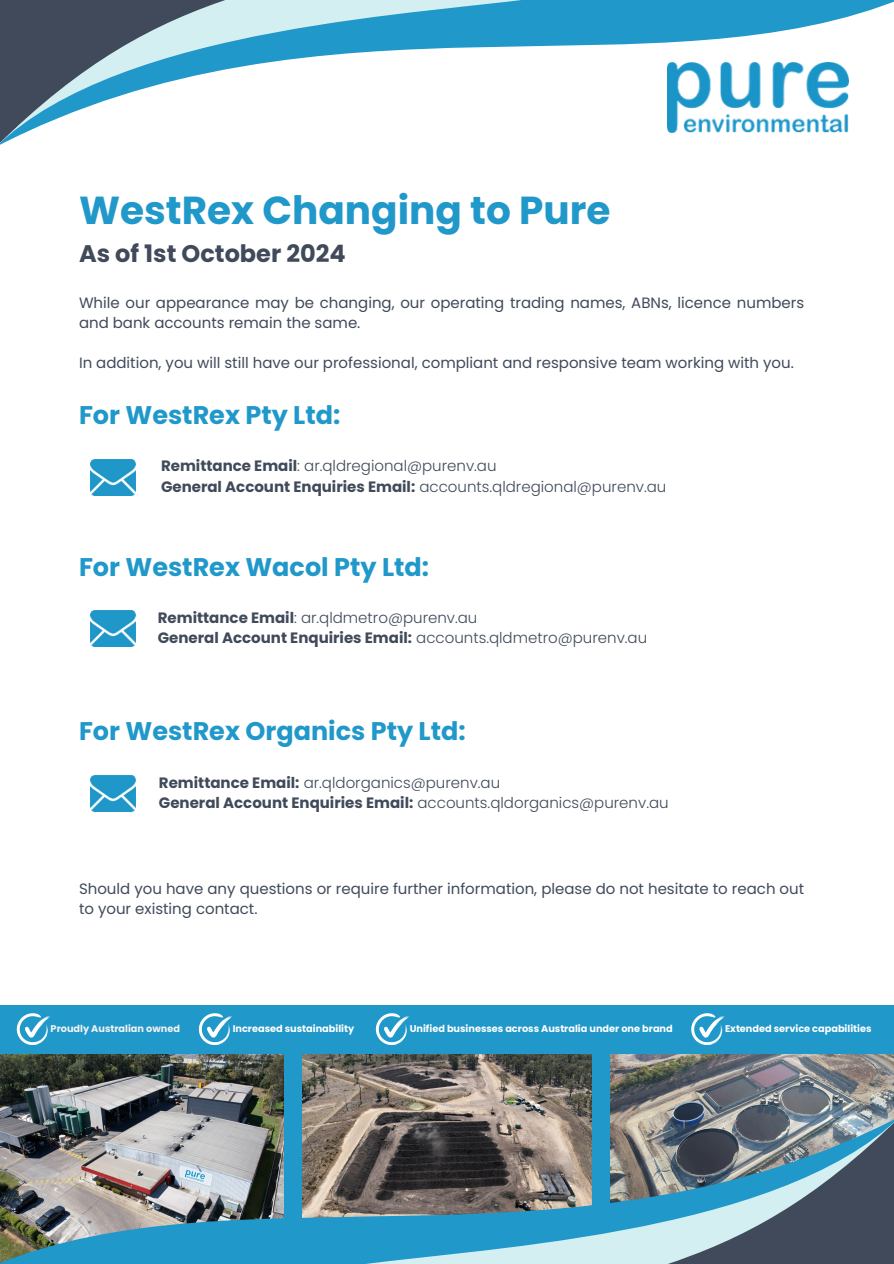
<style>
.page{position:relative;width:894px;height:1264px;background:#fff}
.page>*{position:absolute;margin:0;border:0;box-sizing:border-box;transform-origin:0 0}
.t1{font:700 39px "Poppins";color:#2098ca}
.t2{font:700 25.5px "Poppins";color:#2098ca}
.t3{font:700 24px "Poppins";color:#404a5a}
.t4{font:15px/20.2px "Poppins";color:#404a5a}
.t5{font:300 15px/20.1px "Poppins";color:#404a5a}
.t6{font:700 9.75px "Poppins";color:#fff}
.t7{font:700 9.75px "Poppins";color:#f2f2f2}
.s1{font-weight:700}
</style>
<div class="page">
<svg style="left:546px;top:0;width:347px;height:133px"></svg>
<svg style="left:235px;top:0;width:311px;height:68px;fill:#2098ca"></svg>
<svg style="left:0;top:0;width:235px;height:145px"></svg>
<img style="left:0;top:1053px;width:284px;height:63px">
<img style="left:301px;top:1053px;width:291px;height:63px">
<img style="left:609px;top:1053px;width:284px;height:63px">
<div style="left:592px;top:1041px;width:17px;height:222px;background:#2098ca"></div>
<img style="left:0;top:1116px;width:352px;height:147px">
<svg style="left:352px;top:1116px;width:310px;height:147px"></svg>
<svg style="left:662px;top:1116px;width:231px;height:147px"></svg>
<div style="left:0;top:1005px;width:893px;height:48px;background:#2098ca"></div>
<div style="left:284px;top:1049px;width:17px;height:214px;background:#2098ca"></div>
<img style="left:667px;top:62px;width:181px;height:70px">
<img style="left:91px;top:459px;width:45px;height:36px">
<svg style="left:691px;top:1013px;width:33px;height:31px"></svg>
<svg style="left:376px;top:1013px;width:33px;height:31px"></svg>
<svg style="left:199px;top:1013px;width:33px;height:31px"></svg>
<svg style="left:17px;top:1013px;width:33px;height:31px"></svg>
<img style="left:91px;top:610px;width:45px;height:36px">
<img style="left:91px;top:775px;width:45px;height:36px">
<h3 class="t1" style="left:79px;top:183px;width:533px">WestRex Changing to Pure</h3>
<h3 class="t3" style="left:79px;top:237px;width:268px">As of 1st October 2024</h3>
<p class="t4" style="left:79px;top:292px;width:726px">While our appearance may be changing, our operating trading names, ABNs, licence numbers and bank accounts remain the same.</p>
<h2 class="t4" style="left:79px;top:353px;width:716px">In addition, you will still have our professional, compliant and responsive team working with you.</h2>
<p class="t2" style="left:79px;top:397px;width:263px">For WestRex Pty Ltd:</p>
<h2 class="t5" style="left:161px;top:456px;width:506px"><span class="s1">Remittance Email</span>: ar.qldregional@purenv.au<br><span class="s1">General Account Enquiries Email:</span> accounts.qldregional@purenv.au</h2>
<h3 class="t2" style="left:79px;top:549px;width:351px">For WestRex Wacol Pty Ltd:</h3>
<p class="t5" style="left:158px;top:608px;width:491px"><span class="s1">Remittance Email</span>: ar.qldmetro@purenv.au<br><span class="s1">General Account Enquiries Email:</span> accounts.qldmetro@purenv.au</p>
<p class="t2" style="left:79px;top:712px;width:388px">For WestRex Organics Pty Ltd:</p>
<p class="t5" style="left:159px;top:772px;width:511px"><span class="s1">Remittance Email:</span> ar.qldorganics@purenv.au<br><span class="s1">General Account Enquiries Email:</span> accounts.qldorganics@purenv.au</p>
<p class="t4" style="left:79px;top:878px;width:726px">Should you have any questions or require further information, please do not hesitate to reach out to your existing contact.</p>
<h2 class="t7" style="left:51px;top:1021px;width:131px">Proudly Australian owned</h2>
<p class="t6" style="left:232px;top:1021px;width:123px">Increased sustainability</p>
<p class="t6" style="left:409px;top:1021px;width:264px">Unified businesses across Australia under one brand</p>
<p class="t6" style="left:724px;top:1021px;width:148px">Extended service capabilities</p>
</div>
